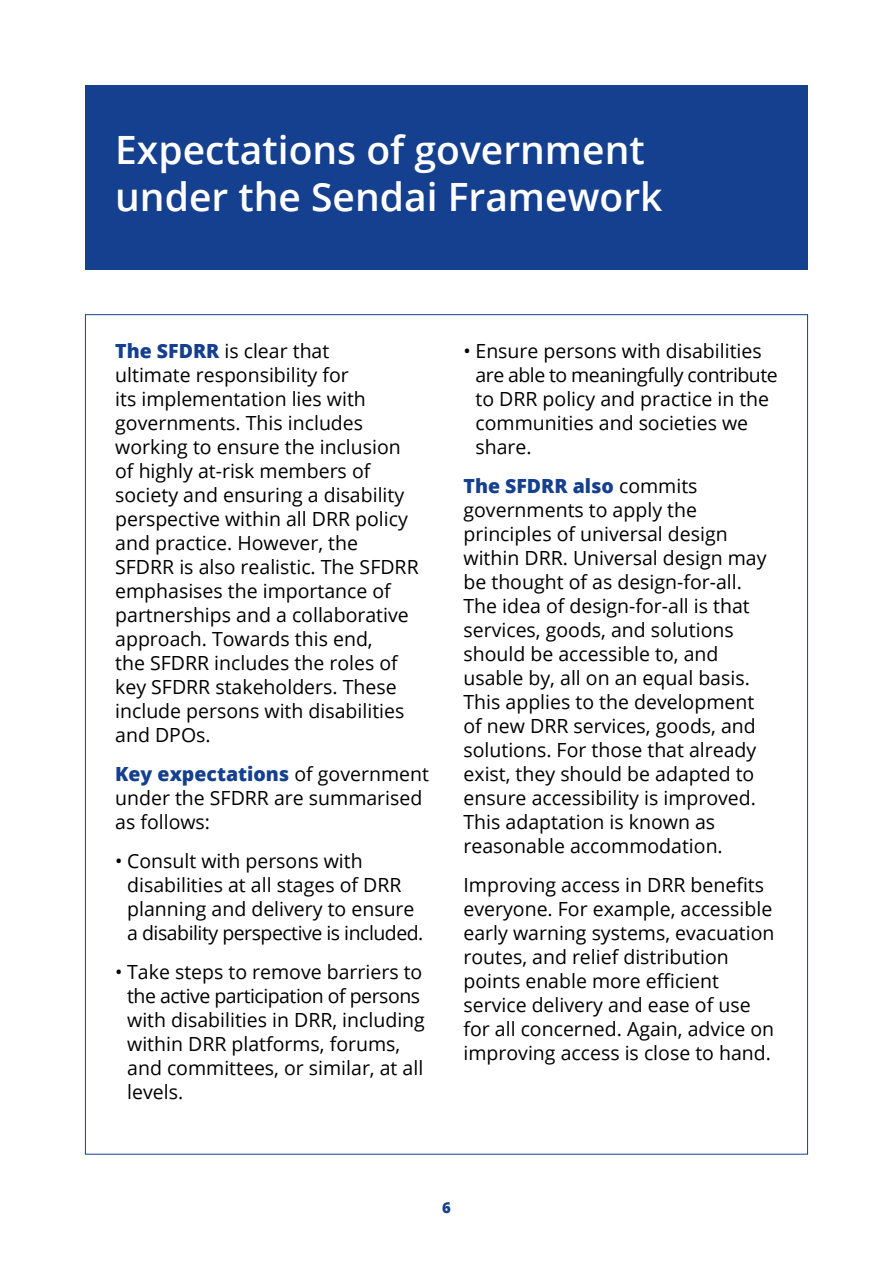
<style>
.page{position:relative;width:893px;height:1263px;background:#fff}
.page>*{position:absolute;margin:0;border:0;box-sizing:border-box;transform-origin:0 0}
.t1{font:600 39px/46.8px "Open Sans";color:#fff}
.t2{font:19.5px/24px "Open Sans";color:#000}
.t3{font:19.35px "Open Sans";letter-spacing:-.025em;color:#000}
.t4{font:800 15px "Open Sans";color:#153f8f}
.s1{font-weight:800;color:#153f8f}
</style>
<div class="page">
<div style="left:85px;top:85px;width:723px;height:185px;background:#153f8f"></div>
<h1 class="t1" style="left:115px;top:125px;width:549px">Expectations of government under the Sendai Framework</h1>
<p class="t2" style="left:115px;top:338px;width:305px"><span class="s1">The SFDRR</span> is clear that<br>ultimate responsibility for<br>its implementation lies with governments. This includes working to ensure the inclusion of highly at-risk members of society and ensuring a disability perspective within all DRR policy and practice. However, the<br>SFDRR is also realistic. The SFDRR emphasises the importance of partnerships and a collaborative approach. Towards this end,<br>the SFDRR includes the roles of key SFDRR stakeholders. These include persons with disabilities and DPOs.</p>
<p class="t2" style="left:115px;top:761px;width:315px"><span class="s1">Key expectations</span> of government under the SFDRR are summarised as follows:</p>
<p class="t2" style="left:127px;top:848px;width:298px;text-indent:-12px">• Consult with persons with disabilities at all stages of DRR planning and delivery to ensure a disability perspective is included.</p>
<p class="t2" style="left:127px;top:959px;width:299px;text-indent:-12px">• Take steps to remove barriers to the active participation of persons with disabilities in DRR, including within DRR platforms, forums, and committees, or similar, at all levels.</p>
<p class="t2" style="left:463px;top:338px;width:300px">• Ensure persons with disabilities</p>
<p class="t3" style="left:475px;top:362px;width:304px">are able to meaningfully contribute</p>
<p class="t2" style="left:475px;top:386px;width:295px">to DRR policy and practice in the communities and societies we share.</p>
<p class="t2" style="left:463px;top:473px;width:305px"><span class="s1">The SFDRR also</span> commits governments to apply the principles of universal design within DRR. Universal design may be thought of as design-for-all.<br>The idea of design-for-all is that services, goods, and solutions should be accessible to, and usable by, all on an equal basis.<br>This applies to the development of new DRR services, goods, and solutions. For those that already exist, they should be adapted to ensure accessibility is improved.<br>This adaptation is known as reasonable accommodation.</p>
<p class="t2" style="left:463px;top:872px;width:312px">Improving access in DRR benefits everyone. For example, accessible early warning systems, evacuation routes, and relief distribution points enable more efficient service delivery and ease of use for all concerned. Again, advice on improving access is close to hand.</p>
<p class="t4" style="left:442px;top:1196px;width:10px">6</p>
</div>
